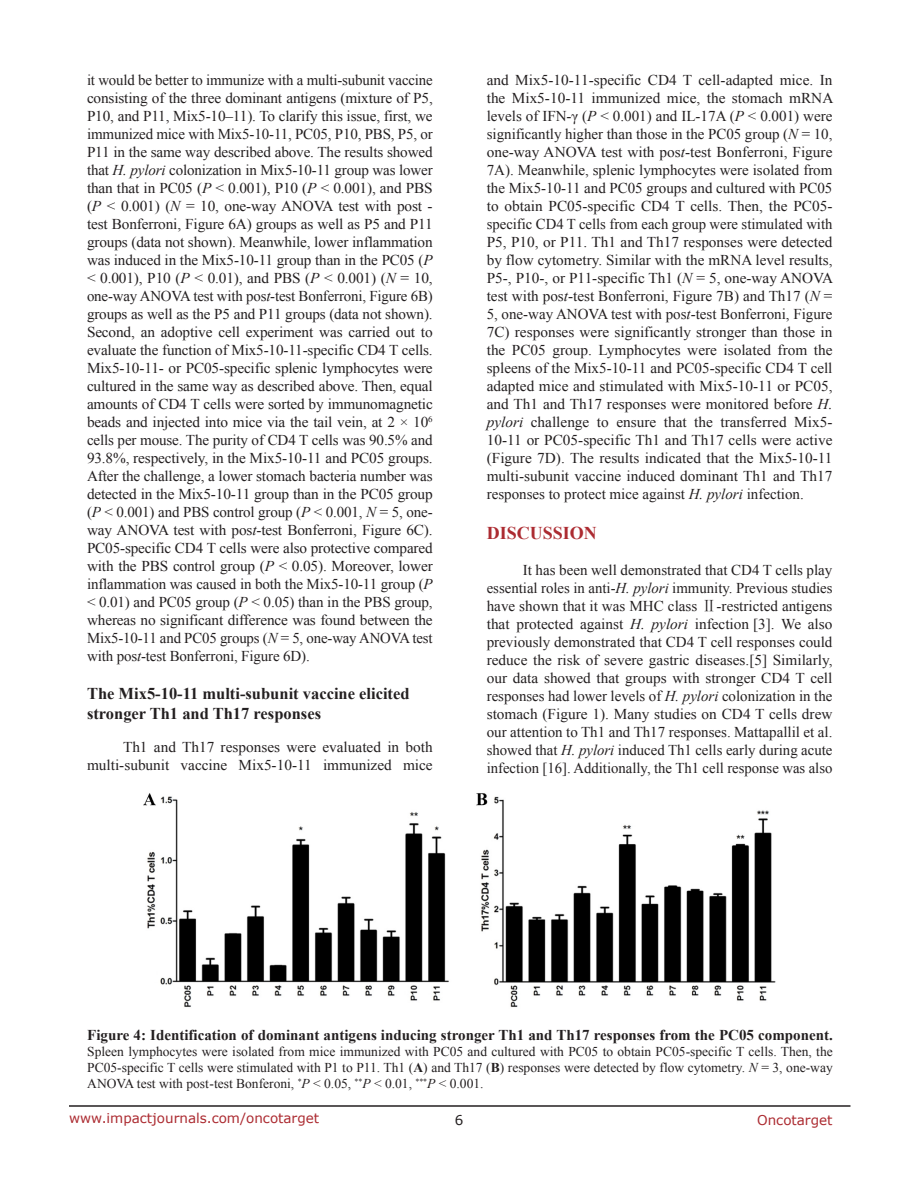
<style>
.page{position:relative;width:918px;height:1188px;background:#fff}
.page>*{position:absolute;margin:0;border:0;box-sizing:border-box;transform-origin:0 0}
.Heading{font:700 18px "Times New Roman";color:#ac2b31}
.SubHeading_middle{font:700 16.5px/19.8px "Times New Roman";color:#231f20}
.BodyText{font:15px/18px "Times New Roman";color:#231f20;text-align:justify}
.FigureText{font:700 15px "Times New Roman";color:#231f20}
.FigureText-2{font:13.5px/16.2px "Times New Roman";color:#231f20;text-align:justify}
.t1{font:13.5px "Verdana";color:#ac2b31}
.t2{font:13.5px "Verdana";color:#231f20}
.s1{font-style:italic}
.s2{font-family:"Sim Sun"}
.s3{font-weight:700}
</style>
<div class="page">
<hr style="left:69px;top:1105px;width:781px;height:2px;background:#231f20">
<img style="left:143px;top:793px;width:633px;height:214px">
<p class="BodyText" style="left:87px;top:71px;width:347px">it would be better to immunize with a multi-subunit vaccine consisting of the three dominant antigens (mixture of P5, P10, and P11, Mix5-10–11). To clarify this issue, first, we immunized mice with Mix5-10-11, PC05, P10, PBS, P5, or P11 in the same way described above. The results showed that <span class="s1">H. pylori</span> colonization in Mix5-10-11 group was lower than that in PC05 (<span class="s1">P</span> &lt; 0.001), P10 (<span class="s1">P</span> &lt; 0.001), and PBS (<span class="s1">P</span> &lt; 0.001) (<span class="s1">N</span> = 10, one-way ANOVA test with post - test Bonferroni, Figure 6A) groups as well as P5 and P11 groups (data not shown). Meanwhile, lower inflammation was induced in the Mix5-10-11 group than in the PC05 (<span class="s1">P </span>&lt; 0.001), P10 (<span class="s1">P</span> &lt; 0.01), and PBS (<span class="s1">P</span> &lt; 0.001) (<span class="s1">N</span> = 10, one-way ANOVA test with pos<span class="s1">t</span>-test Bonferroni, Figure 6B) groups as well as the P5 and P11 groups (data not shown).<br>Second, an adoptive cell experiment was carried out to evaluate the function of Mix5-10-11-specific CD4 T cells.<br>Mix5-10-11- or PC05-specific splenic lymphocytes were cultured in the same way as described above. Then, equal amounts of CD4 T cells were sorted by immunomagnetic beads and injected into mice via the tail vein, at 2 × 10<sup>6 </sup>cells per mouse. The purity of CD4 T cells was 90.5% and 93.8%, respectively, in the Mix5-10-11 and PC05 groups.<br>After the challenge, a lower stomach bacteria number was detected in the Mix5-10-11 group than in the PC05 group (<span class="s1">P</span> &lt; 0.001) and PBS control group (<span class="s1">P</span> &lt; 0.001, <span class="s1">N</span> = 5, one&shy;way ANOVA test with pos<span class="s1">t</span>-test Bonferroni, Figure 6C).<br>PC05-specific CD4 T cells were also protective compared with the PBS control group (<span class="s1">P</span> &lt; 0.05). Moreover, lower inflammation was caused in both the Mix5-10-11 group (<span class="s1">P </span>&lt; 0.01) and PC05 group (<span class="s1">P</span> &lt; 0.05) than in the PBS group, whereas no significant difference was found between the Mix5-10-11 and PC05 groups (<span class="s1">N</span> = 5, one-way ANOVA test with pos<span class="s1">t</span>-test Bonferroni, Figure 6D).</p>
<p class="SubHeading_middle" style="left:87px;top:683px;width:324px">The Mix5-10-11 multi-subunit vaccine elicited stronger Th1 and Th17 responses</p>
<p class="BodyText" style="left:87px;top:738px;width:347px;text-align:right">Th1 and Th17 responses were evaluated in both multi-subunit vaccine Mix5-10-11 immunized mice</p>
<p class="BodyText" style="left:487px;top:71px;width:348px">and Mix5-10-11-specific CD4 T cell-adapted mice. In the Mix5-10-11 immunized mice, the stomach mRNA levels of IFN-γ (<span class="s1">P</span> &lt; 0.001) and IL-17A (<span class="s1">P</span> &lt; 0.001) were significantly higher than those in the PC05 group (<span class="s1">N</span> = 10, one-way ANOVA test with pos<span class="s1">t</span>-test Bonferroni, Figure 7A). Meanwhile, splenic lymphocytes were isolated from the Mix5-10-11 and PC05 groups and cultured with PC05 to obtain PC05-specific CD4 T cells. Then, the PC05- specific CD4 T cells from each group were stimulated with P5, P10, or P11. Th1 and Th17 responses were detected by flow cytometry. Similar with the mRNA level results, P5-, P10-, or P11-specific Th1 (<span class="s1">N</span> = 5, one-way ANOVA test with pos<span class="s1">t</span>-test Bonferroni, Figure 7B) and Th17 (<span class="s1">N</span> = 5, one-way ANOVA test with pos<span class="s1">t</span>-test Bonferroni, Figure 7C) responses were significantly stronger than those in the PC05 group. Lymphocytes were isolated from the spleens of the Mix5-10-11 and PC05-specific CD4 T cell adapted mice and stimulated with Mix5-10-11 or PC05, and Th1 and Th17 responses were monitored before <span class="s1">H. pylori</span> challenge to ensure that the transferred Mix5- 10-11 or PC05-specific Th1 and Th17 cells were active (Figure 7D). The results indicated that the Mix5-10-11 multi-subunit vaccine induced dominant Th1 and Th17 responses to protect mice against <span class="s1">H. pylori</span> infection.</p>
<p class="Heading" style="left:487px;top:521px;width:112px">DISCUSSION</p>
<p class="BodyText" style="left:487px;top:561px;width:347px;text-indent:36px">It has been well demonstrated that CD4 T cells play essential roles in anti-<span class="s1">H. pylori</span> immunity. Previous studies have shown that it was MHC class <span class="s2">Ⅱ</span>-restricted antigens that protected against <span class="s1">H. pylori</span> infection [3]. We also previously demonstrated that CD4 T cell responses could reduce the risk of severe gastric diseases.[5] Similarly, our data showed that groups with stronger CD4 T cell responses had lower levels of <span class="s1">H. pylori</span> colonization in the stomach (Figure 1). Many studies on CD4 T cells drew our attention to Th1 and Th17 responses. Mattapallil et al. showed that <span class="s1">H. pylori</span> induced Th1 cells early during acute infection [16]. Additionally, the Th1 cell response was also</p>
<p class="FigureText" style="left:87px;top:1024px;width:747px">Figure 4: Identification of dominant antigens inducing stronger Th1 and Th17 responses from the PC05 component.</p>
<p class="FigureText-2" style="left:87px;top:1043px;width:747px">Spleen lymphocytes were isolated from mice immunized with PC05 and cultured with PC05 to obtain PC05-specific T cells. Then, the PC05-specific T cells were stimulated with P1 to P11. Th1 (<span class="s3">A</span>) and Th17 (<span class="s3">B</span>) responses were detected by flow cytometry. <span class="s1">N</span> = 3, one-way ANOVA test with post-test Bonferoni, <sup>*</sup><span class="s1">P</span> &lt; 0.05, <sup>**</sup><span class="s1">P</span> &lt; 0.01, <sup>***</sup><span class="s1">P</span> &lt; 0.001.</p>
<p class="t1" style="left:69px;top:1109px;width:252px">www.impactjournals.com/oncotarget</p>
<p class="t2" style="left:455px;top:1111px;width:10px">6</p>
<p class="t1" style="left:757px;top:1111px;width:77px">Oncotarget</p>
</div>
